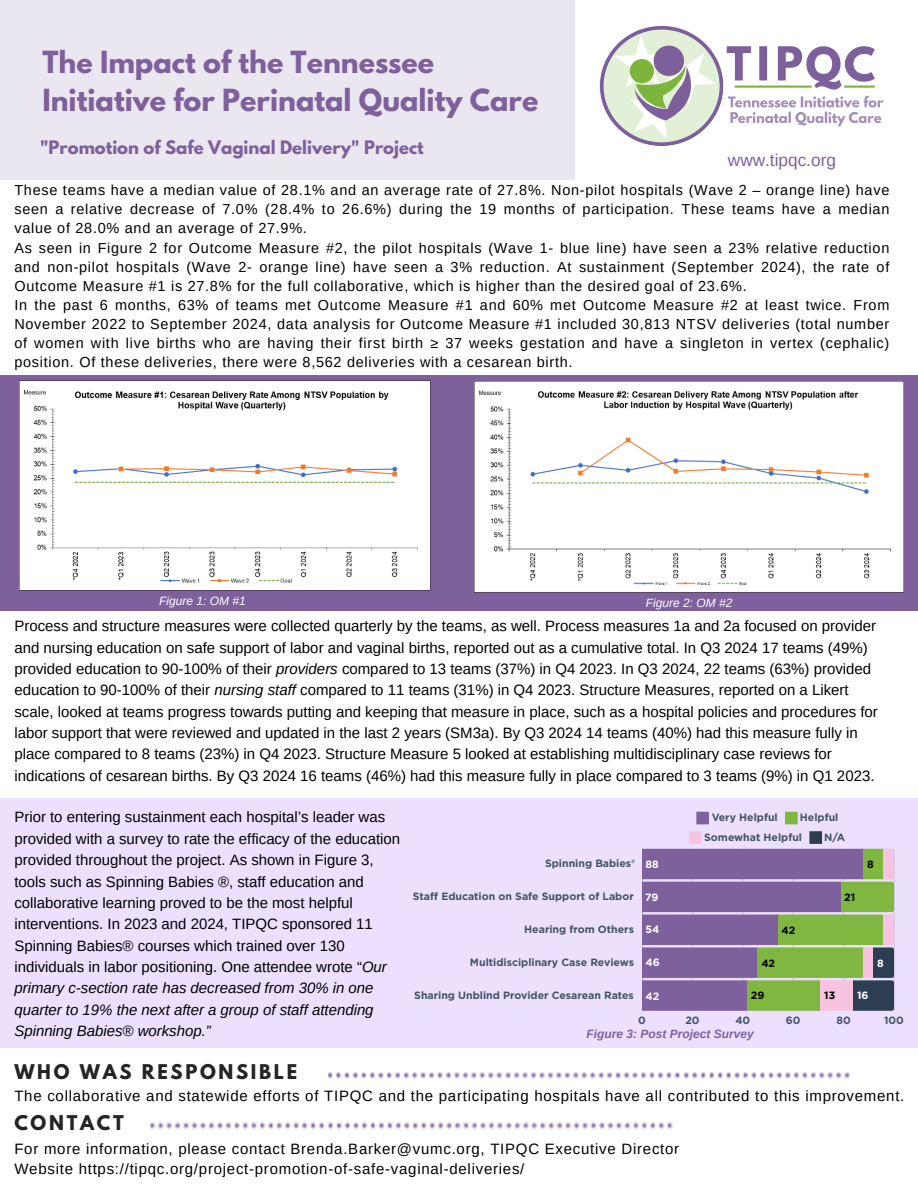
<style>
.page{position:relative;width:918px;height:1188px;background:#fff}
.page>*{position:absolute;margin:0;border:0;box-sizing:border-box;transform-origin:0 0}
.t1{font:700 27px/38.2px "League Spartan";color:#7e609c}
.t2{font:700 18px "League Spartan";letter-spacing:.15em;color:#242422}
.t3{font:17.25px "Arimo";color:#7e609c}
.t4{font:700 16.5px "League Spartan";color:#7e609c}
.t5{font:15px/21.3px "Arimo";color:#000}
.t6{font:15px/20.2px "Arimo";letter-spacing:.05em;color:#000}
.t7{font:14.4px/19.2px "Arimo";letter-spacing:.05em;color:#000}
.t8{font:italic 700 12px "Arimo";color:#7e609c}
.t9{font:italic 12px "Arimo";color:#fff}
.t10{font:700 10.5px/19.5px "Gotham";color:#44546a}
.t11{font:700 10.5px "Gotham";color:#fff}
.t12{font:700 10.5px "Gotham";color:#000}
.s1{font-style:italic}
</style>
<div class="page">
<div style="left:0;top:0;width:780px;height:180px;background:#ebe7f0"></div>
<div style="left:575px;top:0;width:343px;height:190px;background:#fff"></div>
<img style="left:599px;top:25px;width:285px;height:122px">
<div style="left:0;top:375px;width:918px;height:235px;background:#7e609c"></div>
<img style="left:475px;top:382px;width:429px;height:210px">
<img style="left:19px;top:380px;width:412px;height:211px">
<svg style="left:151px;top:1121px;width:521px;height:9px"></svg>
<div style="left:0;top:798px;width:918px;height:249px;background:#ede0ff"></div>
<div style="left:696px;top:812px;width:13px;height:12px;background:#7e609c"></div>
<div style="left:785px;top:812px;width:13px;height:12px;background:#80b740"></div>
<div style="left:689px;top:831px;width:13px;height:13px;background:#f8c3e1"></div>
<div style="left:809px;top:831px;width:13px;height:13px;background:#2d3d52"></div>
<hr style="left:894px;top:849px;width:1px;height:162px;background:#d5cce9">
<svg style="left:642px;top:849px;width:252px;height:162px;background:#878289"></svg>
<svg style="left:328px;top:1072px;width:522px;height:7px"></svg>
<p class="t1" style="left:42px;top:47px;width:497px">The Impact of the Tennessee<br>Initiative for Perinatal Quality Care</p>
<p class="t4" style="left:40px;top:140px;width:385px">"Promotion of Safe Vaginal Delivery" Project</p>
<p class="t3" style="left:728px;top:150px;width:110px">www.tipqc.org</p>
<h4 class="t7" style="left:14px;top:181px;width:877px">These teams have a median value of 28.1% and an average rate of 27.8%. Non-pilot hospitals (Wave 2 – orange line) have seen a relative decrease of 7.0% (28.4% to 26.6%) during the 19 months of participation. These teams have a median value of 28.0% and an average of 27.9%.<br>As seen in Figure 2 for Outcome Measure #2, the pilot hospitals (Wave 1- blue line) have seen a 23% relative reduction and non-pilot hospitals (Wave 2- orange line) have seen a 3% reduction. At sustainment (September 2024), the rate of Outcome Measure #1 is 27.8% for the full collaborative, which is higher than the desired goal of 23.6%.<br>In the past 6 months, 63% of teams met Outcome Measure #1 and 60% met Outcome Measure #2 at least twice. From November 2022 to September 2024, data analysis for Outcome Measure #1 included 30,813 NTSV deliveries (total number of women with live births who are having their first birth ≥ 37 weeks gestation and have a singleton in vertex (cephalic) position. Of these deliveries, there were 8,562 deliveries with a cesarean birth.</h4>
<h6 class="t9" style="left:159px;top:594px;width:88px">Figure 1: OM #1</h6>
<h2 class="t9" style="left:646px;top:596px;width:88px">Figure 2: OM #2</h2>
<p class="t5" style="left:14px;top:615px;width:865px">Process and structure measures were collected quarterly by the teams, as well. Process measures 1a and 2a focused on provider and nursing education on safe support of labor and vaginal births, reported out as a cumulative total. In Q3 2024 17 teams (49%) provided education to 90-100% of their <span class="s1">providers</span> compared to 13 teams (37%) in Q4 2023. In Q3 2024, 22 teams (63%) provided education to 90-100% of their <span class="s1">nursing staff</span> compared to 11 teams (31%) in Q4 2023. Structure Measures, reported on a Likert scale, looked at teams progress towards putting and keeping that measure in place, such as a hospital policies and procedures for labor support that were reviewed and updated in the last 2 years (SM3a). By Q3 2024 14 teams (40%) had this measure fully in place compared to 8 teams (23%) in Q4 2023. Structure Measure 5 looked at establishing multidisciplinary case reviews for indications of cesarean births. By Q3 2024 16 teams (46%) had this measure fully in place compared to 3 teams (9%) in Q1 2023.</p>
<h5 class="t5" style="left:14px;top:807px;width:387px">Prior to entering sustainment each hospital’s leader was provided with a survey to rate the efficacy of the education provided throughout the project. As shown in Figure 3, tools such as Spinning Babies ®, staff education and collaborative learning proved to be the most helpful interventions. In 2023 and 2024, TIPQC sponsored 11<br>Spinning Babies® courses which trained over 130 individuals in labor positioning. One attendee wrote “<span class="s1">Our primary c-section rate has decreased from 30% in one quarter to 19% the next after a group of staff attending Spinning Babies® workshop.”</span></h5>
<p class="t2" style="left:14px;top:1063px;width:284px">WHO WAS RESPONSIBLE</p>
<p class="t10" style="left:545px;top:854px;width:92px">Spinning Babies®</p>
<p class="t10" style="left:413px;top:886px;width:222px">Staff Education on Safe Support of Labor</p>
<p class="t10" style="left:524px;top:919px;width:111px">Hearing from Others</p>
<p class="t10" style="left:470px;top:952px;width:166px">Multidisciplinary Case Reviews</p>
<p class="t10" style="left:414px;top:985px;width:221px">Sharing Unblind Provider Cesarean Rates</p>
<p class="t10" style="left:704px;top:808px;width:136px;text-indent:96px">Helpful<br>Somewhat Helpful</p>
<p class="t10" style="left:712px;top:808px;width:68px">Very Helpful</p>
<p class="t10" style="left:824px;top:827px;width:22px">N/A</p>
<p class="t11" style="left:645px;top:858px;width:15px">88</p>
<p class="t12" style="left:867px;top:858px;width:8px">8</p>
<p class="t11" style="left:645px;top:891px;width:15px">79</p>
<p class="t12" style="left:844px;top:891px;width:13px">21</p>
<p class="t11" style="left:645px;top:923px;width:15px">54</p>
<p class="t12" style="left:782px;top:924px;width:15px">42</p>
<p class="t11" style="left:645px;top:956px;width:16px">46</p>
<p class="t12" style="left:761px;top:957px;width:15px">42</p>
<p class="t11" style="left:877px;top:957px;width:8px">8</p>
<p class="t11" style="left:645px;top:989px;width:15px">42</p>
<p class="t12" style="left:751px;top:989px;width:15px">29</p>
<p class="t12" style="left:824px;top:989px;width:12px">13</p>
<p class="t11" style="left:857px;top:989px;width:13px">16</p>
<p class="t10" style="left:638px;top:1011px;width:9px">0</p>
<p class="t10" style="left:685px;top:1011px;width:16px">20</p>
<p class="t10" style="left:735px;top:1011px;width:16px">40</p>
<p class="t10" style="left:786px;top:1011px;width:16px">60</p>
<p class="t10" style="left:837px;top:1011px;width:16px">80</p>
<p class="t10" style="left:884px;top:1011px;width:21px">100</p>
<h3 class="t8" style="left:587px;top:1028px;width:169px">Figure 3: Post Project Survey</h3>
<p class="t6" style="left:14px;top:1085px;width:892px">The collaborative and statewide efforts of TIPQC and the participating hospitals have all contributed to this improvement.</p>
<h1 class="t2" style="left:14px;top:1113px;width:111px">CONTACT</h1>
<h5 class="t6" style="left:14px;top:1138px;width:666px">For more information, please contact Brenda.Barker@vumc.org, TIPQC Executive Director<br>Website https://tipqc.org/project-promotion-of-safe-vaginal-deliveries/</h5>
</div>
